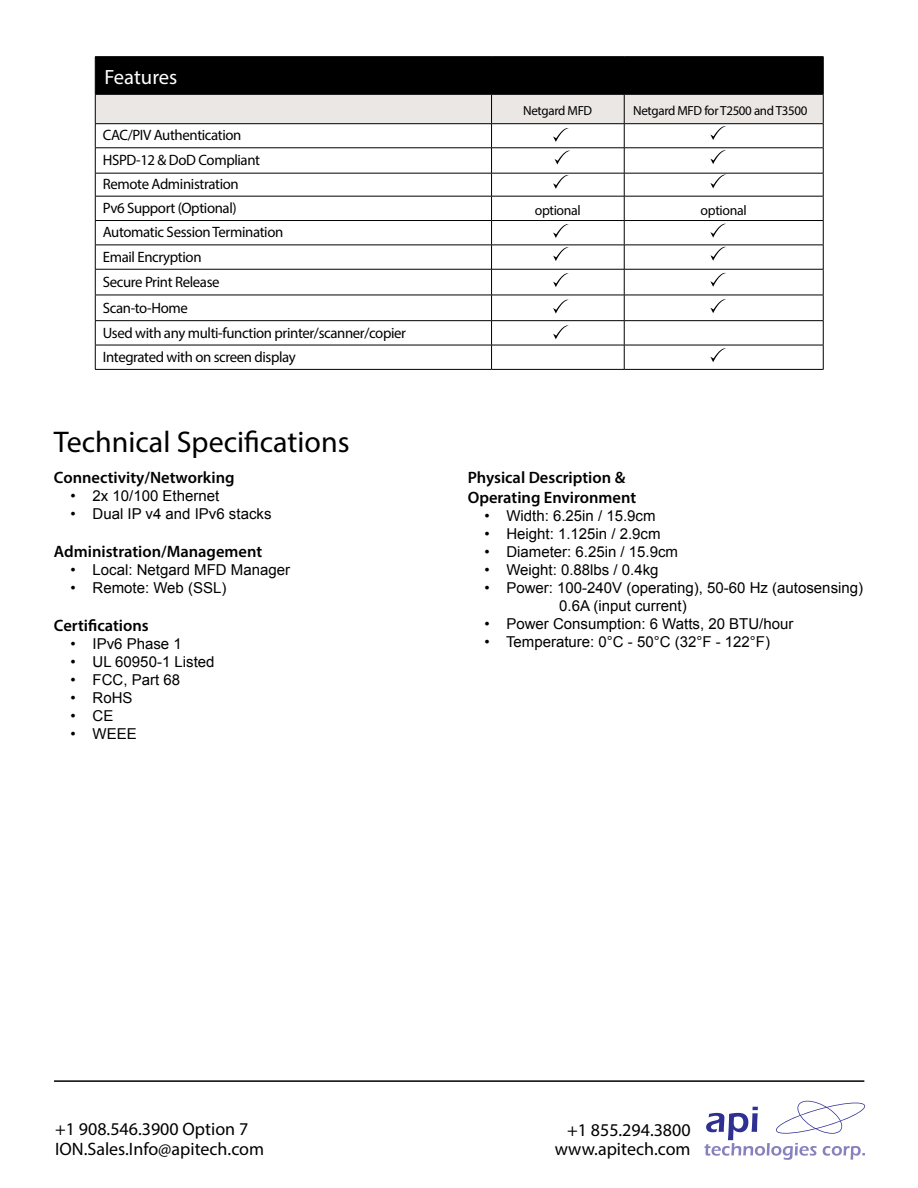
<style>
.page{position:relative;width:918px;height:1188px;background:#fff}
.page>*{position:absolute;margin:0;border:0;box-sizing:border-box;transform-origin:0 0}
.t1{font:30px "Myriad Pro";color:#000}
.t2{font:20.7px "Myriad Pro";color:#fff}
.t3{font:18px/19.5px "Myriad Pro";color:#000101;text-align:right}
.t4{font:600 16.5px/19.8px "Myriad Pro";color:#000}
.t5{font:15px/18px "Arial";color:#000}
.t6{font:15px/24.9px "Myriad Pro";letter-spacing:-.025em;color:#000}
.t7{font:13.95px "Myriad Pro";letter-spacing:-.025em;color:#000}
.t8{font:13.2px "Myriad Pro";letter-spacing:-.025em;color:#000}
</style>
<div class="page">
<svg style="left:704px;top:1101px;width:161px;height:59px"></svg>
<hr style="left:54px;top:1080px;width:810px;height:2px;background:#000">
<hr style="left:492px;top:56px;width:132px;height:1px;background:#000">
<hr style="left:624px;top:56px;width:200px;height:1px;background:#000">
<hr style="left:95px;top:369px;width:397px;height:1px;background:#000">
<hr style="left:95px;top:56px;width:397px;height:1px;background:#000">
<hr style="left:492px;top:369px;width:132px;height:1px;background:#000">
<hr style="left:624px;top:369px;width:200px;height:1px;background:#000">
<svg style="left:95px;top:57px;width:729px;height:312px"></svg>
<h2 class="t2" style="left:104px;top:64px;width:75px">Features</h2>
<p class="t6" style="left:103px;top:123px;width:159px;line-height:24.2px">CAC/PIV Authentication<br>HSPD-12 &amp; DoD Compliant<br>Remote Administration<br>Pv6 Support (Optional)</p>
<p class="t6" style="left:103px;top:220px;width:305px">Automatic Session Termination<br>Email Encryption<br>Secure Print Release<br>Scan-to-Home<br>Used with any multi-function printer/scanner/copier<br>Integrated with on screen display</p>
<h1 class="t1" style="left:54px;top:424px;width:297px">Technical Specifications</h1>
<p class="t4" style="left:54px;top:467px;width:182px">Connectivity/Networking</p>
<p class="t5" style="left:71px;top:487px;width:150px">• 2x 10/100 Ethernet</p>
<p class="t5" style="left:71px;top:505px;width:202px">• Dual IP v4 and IPv6 stacks</p>
<p class="t4" style="left:54px;top:541px;width:210px">Administration/Management</p>
<p class="t5" style="left:71px;top:561px;width:221px">• Local: Netgard MFD Manager</p>
<p class="t5" style="left:71px;top:579px;width:157px">• Remote: Web (SSL)</p>
<p class="t4" style="left:54px;top:615px;width:96px">Certifications</p>
<p class="t5" style="left:71px;top:635px;width:113px">• IPv6 Phase 1</p>
<p class="t5" style="left:71px;top:653px;width:145px">• UL 60950-1 Listed</p>
<p class="t5" style="left:71px;top:671px;width:111px">• FCC, Part 68</p>
<p class="t5" style="left:71px;top:689px;width:63px">• RoHS</p>
<p class="t5" style="left:71px;top:707px;width:44px">• CE</p>
<p class="t5" style="left:71px;top:725px;width:68px">• WEEE</p>
<p class="t8" style="left:523px;top:102px;width:71px">Netgard MFD</p>
<p class="t8" style="left:633px;top:102px;width:176px">Netgard MFD for T2500 and T3500</p>
<p class="t7" style="left:535px;top:201px;width:47px">optional</p>
<p class="t7" style="left:701px;top:201px;width:47px">optional</p>
<p class="t4" style="left:468px;top:467px;width:170px">Physical Description &amp;<br>Operating Environment</p>
<p class="t5" style="left:484px;top:507px;width:173px">• Width: 6.25in / 15.9cm</p>
<p class="t5" style="left:484px;top:525px;width:178px">• Height: 1.125in / 2.9cm</p>
<p class="t5" style="left:484px;top:543px;width:195px">• Diameter: 6.25in / 15.9cm</p>
<p class="t5" style="left:484px;top:561px;width:176px">• Weight: 0.88lbs / 0.4kg</p>
<p class="t5" style="left:559px;top:579px;width:305px;text-indent:-75px">• Power: 100-240V (operating), 50-60 Hz (autosensing)<br>0.6A (input current)</p>
<p class="t5" style="left:484px;top:615px;width:310px">• Power Consumption: 6 Watts, 20 BTU/hour</p>
<p class="t5" style="left:484px;top:633px;width:287px">• Temperature: 0°C - 50°C (32°F - 122°F)</p>
<p class="t3" style="left:55px;top:1119px;width:211px;text-align:left">+1 908.546.3900 Option 7<br>ION.Sales.Info@apitech.com</p>
<p class="t3" style="left:555px;top:1120px;width:137px">+1 855.294.3800 www.apitech.com</p>
</div>
